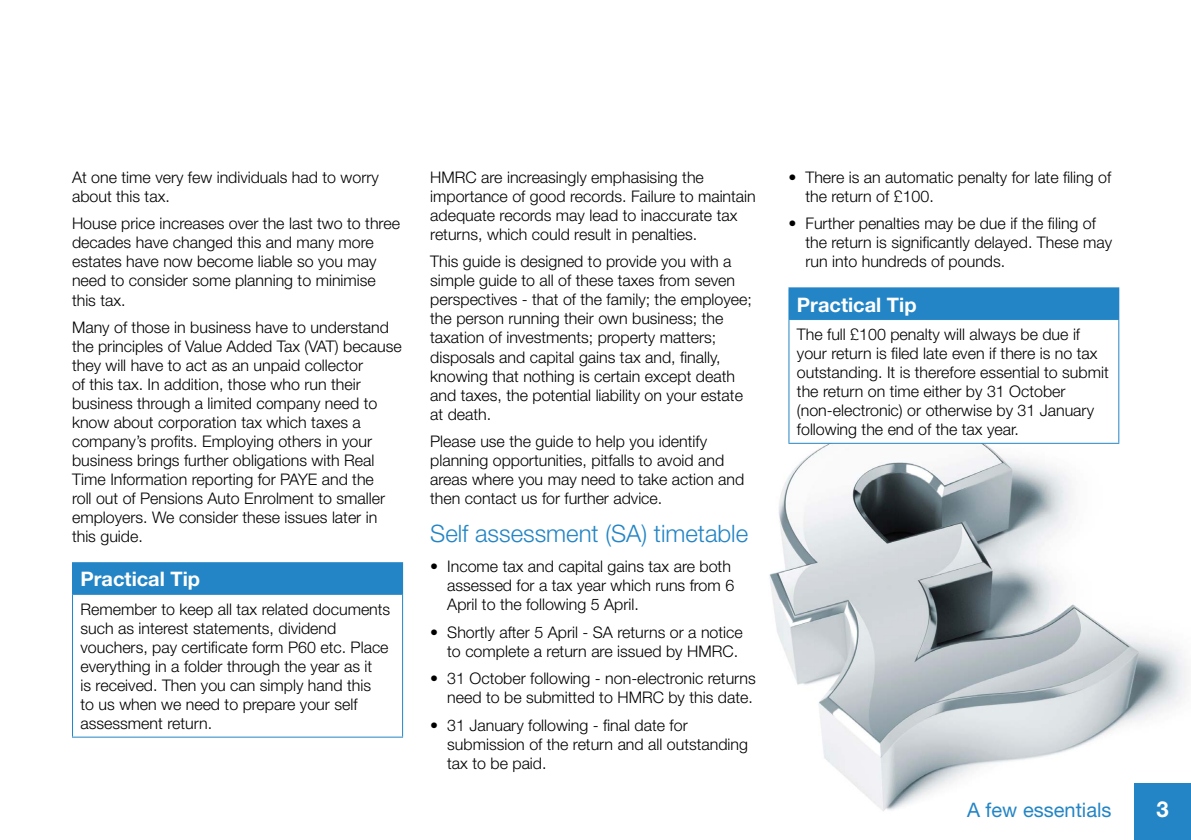
<style>
.page{position:relative;width:1191px;height:840px;background:#fff}
.page>*{position:absolute;margin:0;border:0;box-sizing:border-box;transform-origin:0 0}
.t1{font:300 24px "Helvetica Neue";color:#2385c5}
.t2{font:700 22px "Helvetica Neue";color:#fff}
.t3{font:700 20px "Helvetica Neue";color:#fff}
.t4{font:20px "Helvetica Neue";color:#2385c5}
.t5{font:300 16px/19px "Helvetica Neue";color:#000}
.s1{font-weight:400}
</style>
<div class="page">
<img style="left:769px;top:407px;width:418px;height:404px">
<div style="left:1134px;top:782px;width:57px;height:57px;background:#2385c5"></div>
<div style="left:72px;top:562px;width:330px;height:32px;background:#2385c5"></div>
<hr style="left:72px;top:562px;width:331px;height:1px;background:#2385c5">
<hr style="left:402px;top:563px;width:1px;height:30px;background:#2385c5">
<hr style="left:72px;top:593px;width:331px;height:1px;background:#2385c5">
<hr style="left:72px;top:594px;width:1px;height:142px;background:#2385c5">
<hr style="left:402px;top:594px;width:1px;height:142px;background:#2385c5">
<hr style="left:72px;top:736px;width:331px;height:1px;background:#2385c5">
<div style="left:789px;top:288px;width:329px;height:31px;background:#2385c5"></div>
<div style="left:789px;top:319px;width:329px;height:124px;background:#fff"></div>
<hr style="left:788px;top:287px;width:331px;height:1px;background:#2385c5">
<hr style="left:788px;top:288px;width:1px;height:31px;background:#2385c5">
<hr style="left:1118px;top:288px;width:1px;height:31px;background:#2385c5">
<hr style="left:788px;top:319px;width:331px;height:1px;background:#2385c5">
<hr style="left:788px;top:320px;width:1px;height:122px;background:#2385c5">
<hr style="left:1118px;top:320px;width:1px;height:122px;background:#2385c5">
<hr style="left:788px;top:442px;width:331px;height:1px;background:#2385c5">
<p class="t5" style="left:72px;top:167px;width:308px">At one time very few individuals had to worry about this tax.</p>
<p class="t5" style="left:72px;top:214px;width:329px">House price increases over the last two to three decades have changed this and many more estates have now become liable so you may need to consider some planning to minimise this tax.</p>
<p class="t5" style="left:72px;top:317px;width:331px">Many of those in business have to understand the principles of Value Added Tax (VAT) because they will have to act as an unpaid collector<br>of this tax. In addition, those who run their business through a limited company need to know about corporation tax which taxes a company’s profits. Employing others in your business brings further obligations with Real Time Information reporting for PAYE and the<br>roll out of Pensions Auto Enrolment to smaller employers. We consider these issues later in this guide.</p>
<p class="t3" style="left:80px;top:566px;width:121px">Practical Tip</p>
<p class="t5" style="left:80px;top:599px;width:311px">Remember to keep all tax related documents such as interest statements, dividend vouchers, pay certificate form P60 etc. Place everything in a folder through the year as it<br>is received. Then you can simply hand this<br>to us when we need to prepare your self assessment return.</p>
<p class="t5" style="left:430px;top:167px;width:327px">HMRC are increasingly emphasising the importance of good records. Failure to maintain adequate records may lead to inaccurate tax returns, which could result in penalties.</p>
<p class="t5" style="left:430px;top:252px;width:323px">This guide is designed to provide you with a simple guide to all of these taxes from seven perspectives - that of the family; the employee; the person running their own business; the taxation of investments; property matters; disposals and capital gains tax and, finally, knowing that nothing is certain except death and taxes, the potential liability on your estate at death.</p>
<p class="t5" style="left:430px;top:431px;width:315px">Please use the guide to help you identify planning opportunities, pitfalls to avoid and areas where you may need to take action and then contact us for further advice.</p>
<h1 class="t1" style="left:430px;top:518px;width:319px">Self assessment (SA) timetable</h1>
<p class="t5" style="left:447px;top:556px;width:288px;text-indent:-17px"><span class="s1">•</span> Income tax and capital gains tax are both assessed for a tax year which runs from 6<br>April to the following 5 April.</p>
<p class="t5" style="left:430px;top:621px;width:314px;text-align:right"><span class="s1">•</span> Shortly after 5 April - SA returns or a notice to complete a return are issued by HMRC.</p>
<p class="t5" style="left:430px;top:668px;width:327px;text-align:right"><span class="s1">•</span> 31 October following - non-electronic returns need to be submitted to HMRC by this date.</p>
<p class="t5" style="left:447px;top:714px;width:302px;text-indent:-17px"><span class="s1">•</span> 31 January following - final date for submission of the return and all outstanding tax to be paid.</p>
<p class="t5" style="left:805px;top:167px;width:307px;text-indent:-17px"><span class="s1">•</span> There is an automatic penalty for late filing of the return of £100.</p>
<p class="t5" style="left:805px;top:214px;width:308px;text-indent:-17px"><span class="s1">•</span> Further penalties may be due if the filing of the return is significantly delayed. These may run into hundreds of pounds.</p>
<p class="t3" style="left:797px;top:292px;width:121px">Practical Tip</p>
<p class="t5" style="left:797px;top:324px;width:313px">The full £100 penalty will always be due if your return is filed late even if there is no tax outstanding. It is therefore essential to submit the return on time either by 31 October (non-electronic) or otherwise by 31 January following the end of the tax year.</p>
<p class="t4" style="left:967px;top:797px;width:146px">A few essentials</p>
<h2 class="t2" style="left:1156px;top:795px;width:14px">3</h2>
</div>
